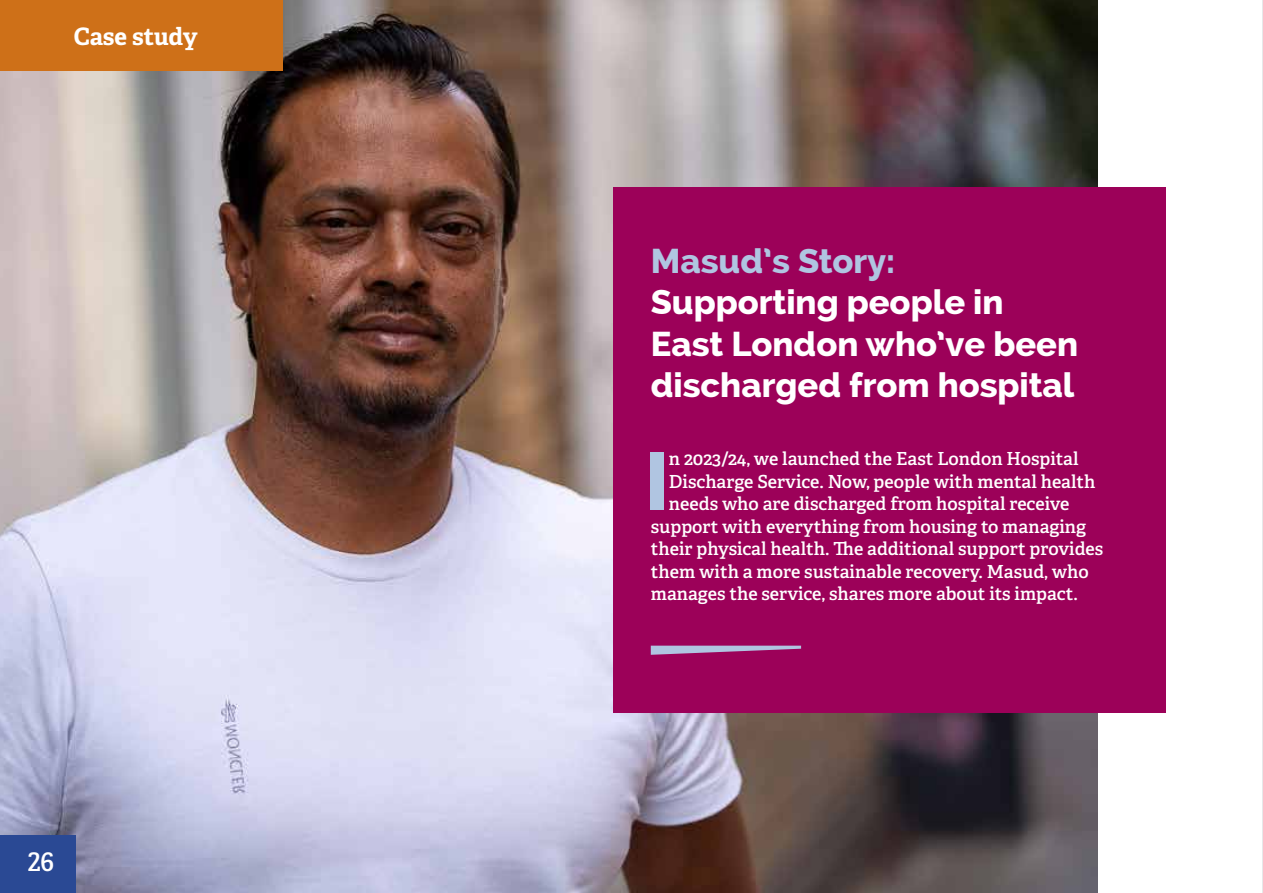
<style>
.page{position:relative;width:1263px;height:893px;background:#fff}
.page>*{position:absolute;margin:0;border:0;box-sizing:border-box;transform-origin:0 0}
.INTRO_QUOTE{font:800 81.45px "Raleway";color:#b0c5e1}
.t1{font:800 34.5px/41.4px "Raleway";color:#fff}
.body{font:600 25.5px "Adelle";color:#fff}
.CASE_STUDY{font:700 24px "Adelle";letter-spacing:-.005em;color:#fff}
.INTRO_QUOTE-2{font:600 18px "Adelle";color:#fff}
.s1{color:#b0c5e1}
</style>
<div class="page">
<img style="left:0;top:0;width:1098px;height:893px">
<div style="left:613px;top:187px;width:552px;height:525px;background:#9c0159"></div>
<div style="left:0;top:0;width:282px;height:71px;background:#ce7018"></div>
<svg style="left:651px;top:646px;width:150px;height:9px"></svg>
<hr style="left:1262px;top:0;width:1px;height:893px;background:#d1d2d4">
<div style="left:0;top:836px;width:75px;height:57px;background:#2a4994"></div>
<p class="CASE_STUDY" style="left:74px;top:19px;width:125px">Case study</p>
<p class="body" style="left:28px;top:846px;width:28px">22 6</p>
<p class="t1" style="left:651px;top:240px;width:429px"><span class="s1">Masud’s Story:<br></span>Supporting people in<br>East London who’ve been discharged from hospital</p>
<p class="INTRO_QUOTE" style="left:645px;top:435px;width:26px">I</p>
<p class="INTRO_QUOTE-2" style="left:669px;top:447px;width:411px">n 2023/24, we launched the East London Hospital</p>
<p class="INTRO_QUOTE-2" style="left:669px;top:470px;width:428px">Discharge Service. Now, people with mental health</p>
<p class="INTRO_QUOTE-2" style="left:669px;top:492px;width:402px">needs who are discharged from hospital receive</p>
<p class="INTRO_QUOTE-2" style="left:651px;top:515px;width:437px">support with everything from housing to managing</p>
<p class="INTRO_QUOTE-2" style="left:651px;top:537px;width:454px">their physical health. The additional support provides</p>
<p class="INTRO_QUOTE-2" style="left:651px;top:560px;width:439px">them with a more sustainable recovery. Masud, who</p>
<p class="INTRO_QUOTE-2" style="left:651px;top:582px;width:429px">manages the service, shares more about its impact.</p>
</div>
